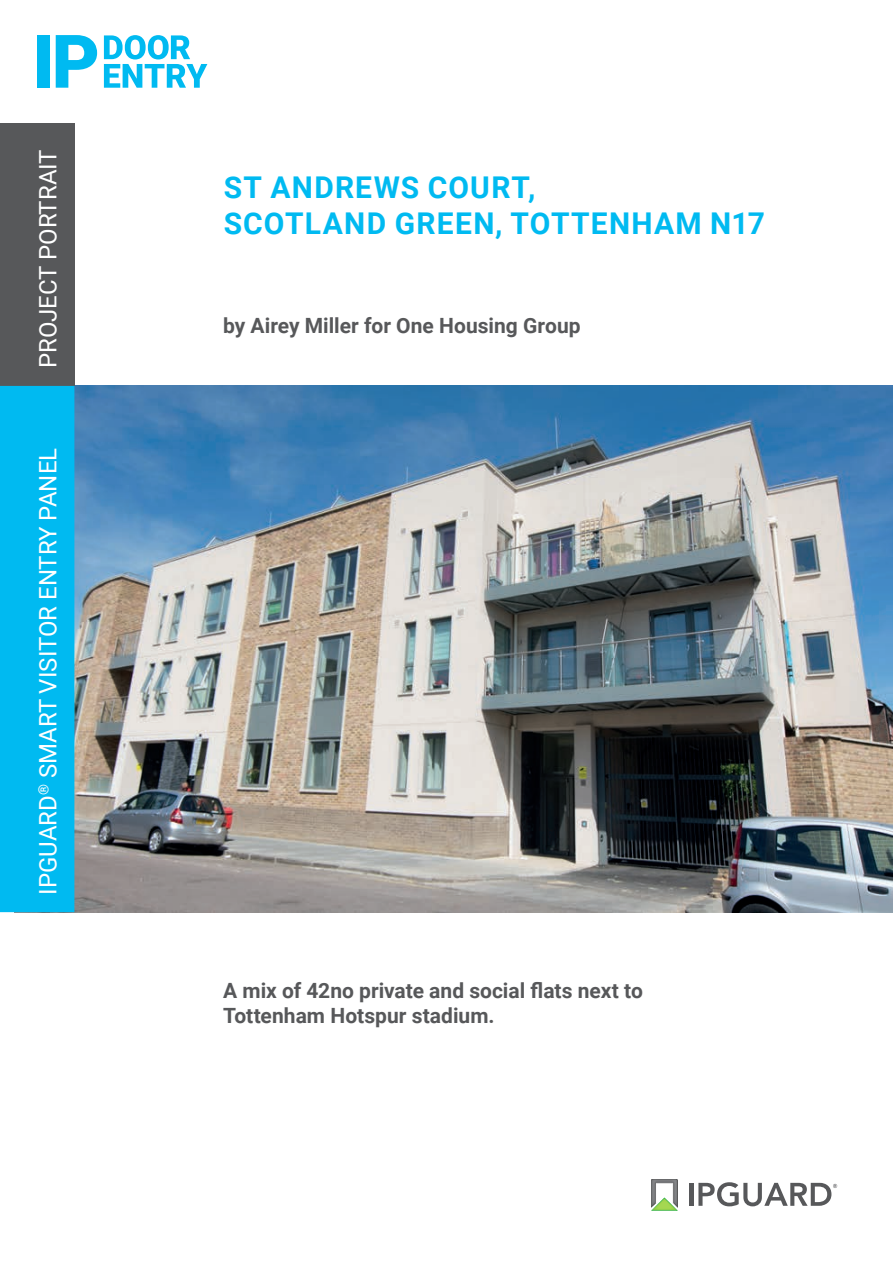
<style>
.page{position:relative;width:893px;height:1263px;background:#fff}
.page>*{position:absolute;margin:0;border:0;box-sizing:border-box;transform-origin:0 0}
.t1{font:700 30px/36px "Roboto";letter-spacing:.04em;color:#00baf1}
.t2{font:24px "Roboto";color:#fff}
.t3{font:700 21px/25.2px "Roboto";color:#57585a}
</style>
<div class="page">
<img style="left:74px;top:386px;width:819px;height:526px">
<div style="left:0;top:123px;width:74px;height:263px;background:#57585a"></div>
<div style="left:0;top:386px;width:74px;height:526px;background:#00baf1"></div>
<div style="left:37px;top:35px;width:13px;height:53px;background:#00baf1"></div>
<svg style="left:56px;top:35px;width:41px;height:53px"></svg>
<svg style="left:104px;top:35px;width:103px;height:53px"></svg>
<hr style="left:689px;top:1183px;width:4px;height:23px;background:#57585a">
<svg style="left:698px;top:1182px;width:139px;height:24px"></svg>
<svg style="left:651px;top:1179px;width:27px;height:31px"></svg>
<p class="t2" style="left:31px;top:368px;width:221px;rotate:-90deg">PROJECT PORTRAIT</p>
<p class="t2" style="left:31px;top:895px;width:448px;rotate:-90deg">IPGUARD<sup>®</sup> SMART VISITOR ENTRY PANEL</p>
<h1 class="t1" style="left:224px;top:168px;width:543px">ST ANDREWS COURT,<br>SCOTLAND GREEN, TOTTENHAM N17</h1>
<p class="t3" style="left:223px;top:312px;width:359px">by Airey Miller for One Housing Group</p>
<p class="t3" style="left:223px;top:977px;width:421px">A mix of 42no private and social flats next to<br>Tottenham Hotspur stadium.</p>
</div>
